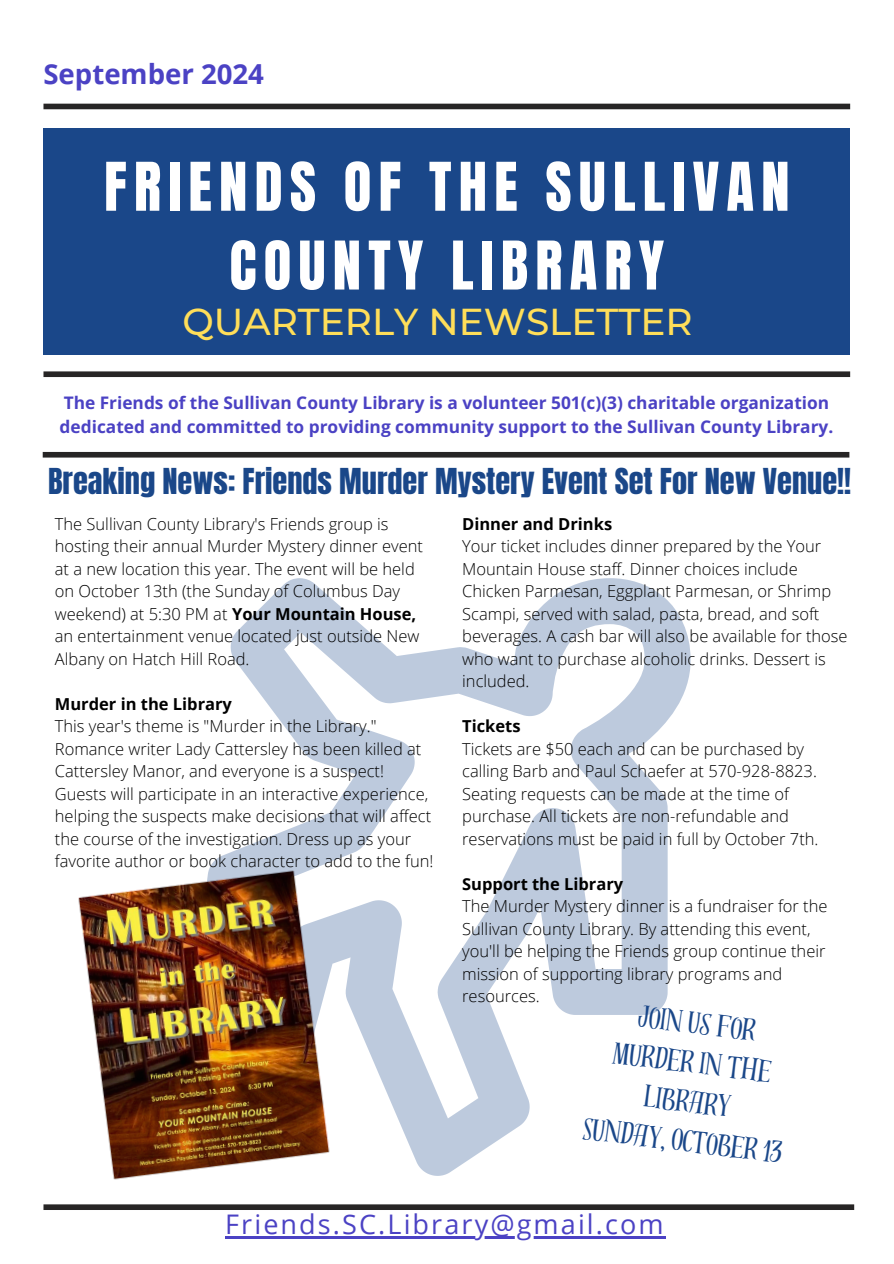
<style>
.page{position:relative;width:894px;height:1264px;background:#fff}
.page>*{position:absolute;margin:0;border:0;box-sizing:border-box;transform-origin:0 0}
.t1{font:57px/78.8px "Anton";letter-spacing:.125em;color:#fff;text-align:center}
.t2{font:500 37.35px "Montserrat";color:#ffde59}
.t3{font:30.3px "Anton";color:#1a4789}
.t4{font:28.5px/39.3px "Distillery Display";color:#1a4789;text-align:center}
.t5{font:700 27.6px "Open Sans";color:#4b42c4}
.t6{font:27px "Open Sans";letter-spacing:.08em;color:#4b42c4}
.t7{font:700 17.25px/23.9px "Open Sans";color:#4b42c4}
.t8{font:300 16.5px/22.5px "Open Sans";color:#000}
.t9{font:700 16.5px "Open Sans";color:#000}
.s1{font-weight:700}
</style>
<div class="page">
<div style="left:43px;top:104px;width:806px;height:5px;background:#272525"></div>
<div style="left:43px;top:128px;width:806px;height:227px;background:#1a4789"></div>
<div style="left:43px;top:371px;width:806px;height:6px;background:#272525"></div>
<div style="left:43px;top:1204px;width:810px;height:5px;background:#272525"></div>
<svg style="left:212px;top:578px;width:478px;height:597px"></svg>
<img style="left:78px;top:864px;width:258px;height:316px">
<hr style="left:225px;top:1236px;width:441px;height:2px;background:#4b42c4">
<div style="left:43px;top:452px;width:806px;height:5px;background:#272525"></div>
<h6 class="t5" style="left:43px;top:54px;width:222px">September 2024</h6>
<h2 class="t1" style="left:104px;top:148px;width:686px">FRIENDS OF THE SULLIVAN<br>COUNTY LIBRARY</h2>
<h1 class="t2" style="left:182px;top:299px;width:511px">QUARTERLY NEWSLETTER</h1>
<p class="t7" style="left:60px;top:390px;width:774px">The Friends of the Sullivan County Library is a volunteer 501(c)(3) charitable organization dedicated and committed to providing community support to the Sullivan County Library.</p>
<p class="t3" style="left:48px;top:459px;width:804px">Breaking News: Friends Murder Mystery Event Set For New Venue!!</p>
<p class="t9" style="left:462px;top:512px;width:151px">Dinner and Drinks</p>
<p class="t8" style="left:462px;top:534px;width:387px">Your ticket includes dinner prepared by the Your Mountain House staff. Dinner choices include Chicken Parmesan, Eggplant Parmesan, or Shrimp Scampi, served with salad, pasta, bread, and soft beverages. A cash bar will also be available for those who want to purchase alcoholic drinks. Dessert is included.</p>
<p class="t9" style="left:462px;top:714px;width:60px">Tickets</p>
<p class="t8" style="left:462px;top:737px;width:357px">Tickets are $50 each and can be purchased by calling Barb and Paul Schaefer at 570-928-8823.<br>Seating requests can be made at the time of purchase. All tickets are non-refundable and reservations must be paid in full by October 7th.</p>
<p class="t9" style="left:462px;top:872px;width:162px">Support the Library</p>
<p class="t8" style="left:462px;top:894px;width:367px">The Murder Mystery dinner is a fundraiser for the Sullivan County Library. By attending this event, you'll be helping the Friends group continue their mission of supporting library programs and resources.</p>
<h4 class="t4" style="left:600px;top:991px;width:202px;rotate:7deg">Join us for<br>Murder in the<br>Library<br>Sunday, October 13</h4>
<p class="t8" style="left:55px;top:512px;width:369px">The Sullivan County Library's Friends group is hosting their annual Murder Mystery dinner event at a new location this year. The event will be held on October 13th (the Sunday of Columbus Day weekend) at 5:30 PM at <span class="s1">Your Mountain House, </span>an entertainment venue located just outside New Albany on Hatch Hill Road.</p>
<p class="t9" style="left:55px;top:692px;width:178px">Murder in the Library</p>
<p class="t8" style="left:55px;top:714px;width:380px">This year's theme is "Murder in the Library." Romance writer Lady Cattersley has been killed at Cattersley Manor, and everyone is a suspect!<br>Guests will participate in an interactive experience, helping the suspects make decisions that will affect the course of the investigation. Dress up as your favorite author or book character to add to the fun!</p>
<h4 class="t6" style="left:225px;top:1205px;width:440px">Friends.SC.Library@gmail.com</h4>
</div>
